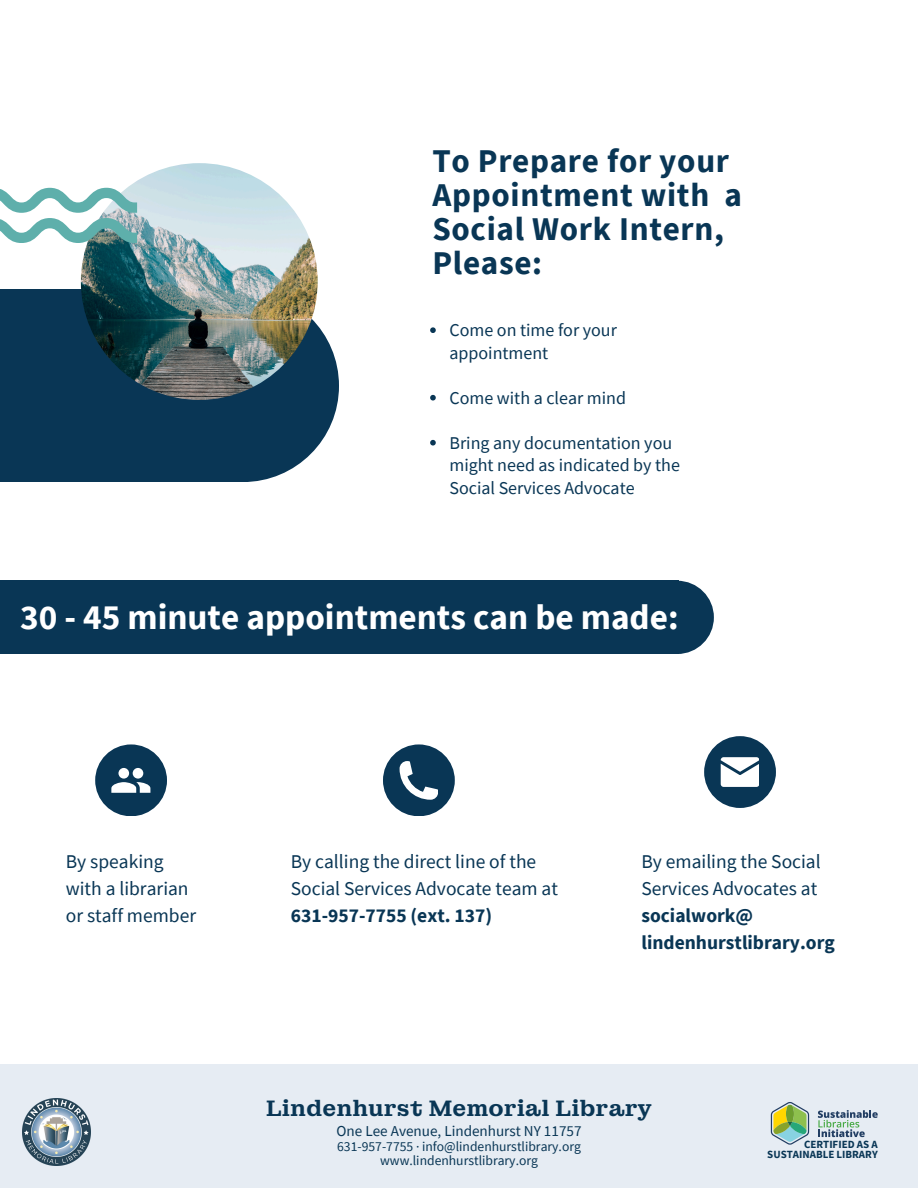
<style>
.page{position:relative;width:918px;height:1188px;background:#fff}
.page>*{position:absolute;margin:0;border:0;box-sizing:border-box;transform-origin:0 0}
.t1{font:700 35.25px "Source Sans Pro";color:#fff}
.t2{font:700 33.15px/33.8px "Source Sans Pro";letter-spacing:.02em;color:#093655}
.t3{font:600 22.65px "Montagu Slab 24 pt";color:#093655}
.t4{font:19.5px/27px "Source Sans Pro";color:#093655}
.t5{font:700 19.5px "Source Sans Pro";color:#093655}
.t6{font:18px/22.5px "Source Sans Pro";color:#093655}
.t7{font:15.15px "Source Sans Pro";color:#093655}
.t8{font:13.65px/13.6px "Source Sans Pro";color:#093655;text-align:center}
.t9{font:700 10.95px/10.9px "Source Sans Pro";color:#093655;text-align:right}
.s1{font-weight:700}
</style>
<div class="page">
<div style="left:0;top:290px;width:244px;height:192px;background:#093655"></div>
<div style="left:147px;top:290px;width:192px;height:192px;background:#093655;border-radius:50%"></div>
<img style="left:81px;top:163px;width:237px;height:237px;border-radius:50%">
<svg style="left:0;top:188px;width:137px;height:55px"></svg>
<div style="left:0;top:581px;width:679px;height:73px;background:#093655"></div>
<div style="left:641px;top:581px;width:73px;height:73px;background:#093655;border-radius:50%"></div>
<svg style="left:430px;top:327px;width:6px;height:6px"></svg>
<svg style="left:430px;top:395px;width:6px;height:6px"></svg>
<svg style="left:430px;top:440px;width:6px;height:6px"></svg>
<div style="left:95px;top:744px;width:72px;height:72px;background:#093655;border-radius:50%"></div>
<svg style="left:111px;top:768px;width:39px;height:25px"></svg>
<div style="left:383px;top:744px;width:72px;height:72px;background:#093655;border-radius:50%"></div>
<svg style="left:400px;top:761px;width:38px;height:38px"></svg>
<div style="left:704px;top:736px;width:72px;height:72px;background:#093655;border-radius:50%"></div>
<svg style="left:721px;top:757px;width:38px;height:29px"></svg>
<div style="left:0;top:1065px;width:918px;height:123px;background:#e6ecf3"></div>
<img style="left:23px;top:1098px;width:67px;height:68px">
<svg style="left:771px;top:1102px;width:38px;height:43px"></svg>
<svg style="left:818px;top:1110px;width:60px;height:27px"></svg>
<p class="t2" style="left:432px;top:144px;width:311px">To Prepare for your<br>Appointment with a<br>Social Work Intern,<br>Please:</p>
<p class="t6" style="left:449px;top:319px;width:169px">Come on time for your appointment</p>
<p class="t6" style="left:449px;top:386px;width:178px">Come with a clear mind</p>
<p class="t6" style="left:449px;top:431px;width:232px">Bring any documentation you might need as indicated by the<br>Social Services Advocate</p>
<p class="t1" style="left:20px;top:595px;width:660px">30 - 45 minute appointments can be made:</p>
<p class="t4" style="left:66px;top:848px;width:132px">By speaking with a librarian or staff member</p>
<p class="t4" style="left:291px;top:848px;width:269px">By calling the direct line of the<br>Social Services Advocate team at</p>
<p class="t5" style="left:291px;top:903px;width:203px">631-957-7755 (ext. 137)</p>
<p class="t4" style="left:641px;top:848px;width:181px">By emailing the Social<br>Services Advocates at <span class="s1">socialwork@</span></p>
<p class="t5" style="left:641px;top:930px;width:195px">lindenhurstlibrary.org</p>
<p class="t3" style="left:266px;top:1093px;width:388px">Lindenhurst Memorial Library</p>
<p class="t7" style="left:337px;top:1122px;width:246px">One Lee Avenue, Lindenhurst NY 11757</p>
<p class="t8" style="left:337px;top:1139px;width:245px">631-957-7755 · info@lindenhurstlibrary.org www.lindenhurstlibrary.org</p>
<h3 class="t9" style="left:767px;top:1138px;width:112px">CERTIFIED AS A<br>SUSTAINABLE LIBRARY</h3>
</div>
